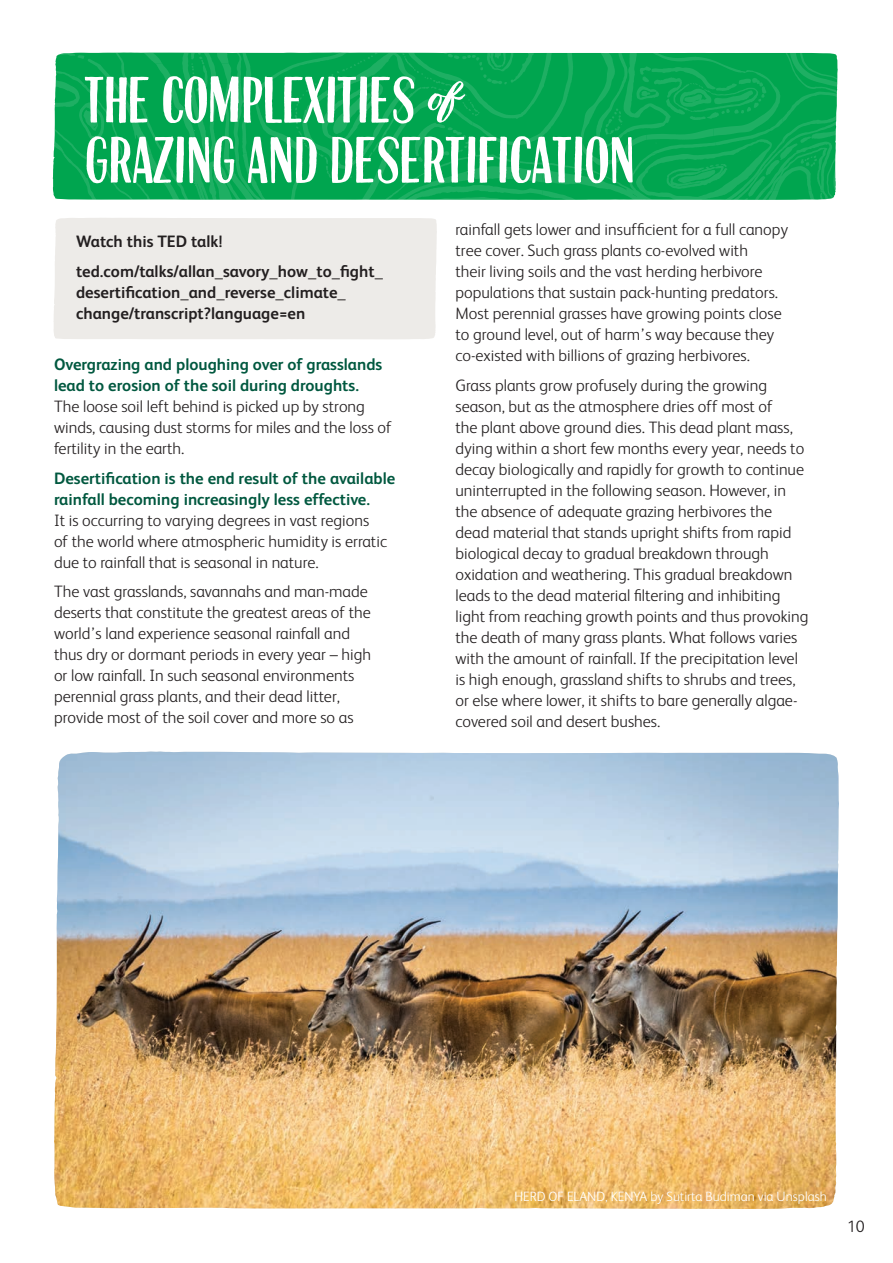
<style>
.page{position:relative;width:893px;height:1263px;background:#fff}
.page>*{position:absolute;margin:0;border:0;box-sizing:border-box;transform-origin:0 0}
.t1{font:69px/60px "Taronga Headline";color:#fff}
.t2{font:300 16.5px/21px "FS Albert";color:#231f20}
.t3{font:700 16.5px/21px "FS Albert";color:#00583f}
.t4{font:700 16.5px/29.5px "FS Albert";color:#231f20}
.t5{font:300 13.5px "FS Albert";color:#fff}
</style>
<div class="page">
<div style="left:53px;top:218px;width:384px;height:121px;background:#edebe8"></div>
<img style="left:103px;top:752px;width:736px;height:457px">
<img style="left:54px;top:751px;width:492px;height:457px">
<svg style="left:62px;top:53px;width:776px;height:147px;background:#09a855"></svg>
<svg style="left:53px;top:53px;width:285px;height:146px;background:#0aa855"></svg>
<svg style="left:428px;top:81px;width:38px;height:42px;background:#04a652"></svg>
<h1 class="t1" style="left:85px;top:70px;width:552px">THE COMPLEXITIES<br>GRAZING AND DESERTIFICATION</h1>
<p class="t2" style="left:455px;top:218px;width:334px">rainfall gets lower and insufficient for a full canopy tree cover. Such grass plants co-evolved with<br>their living soils and the vast herding herbivore populations that sustain pack-hunting predators.<br>Most perennial grasses have growing points close to ground level, out of harm’s way because they co-existed with billions of grazing herbivores.</p>
<p class="t2" style="left:455px;top:374px;width:354px">Grass plants grow profusely during the growing season, but as the atmosphere dries off most of<br>the plant above ground dies. This dead plant mass, dying within a short few months every year, needs to decay biologically and rapidly for growth to continue uninterrupted in the following season. However, in the absence of adequate grazing herbivores the dead material that stands upright shifts from rapid biological decay to gradual breakdown through oxidation and weathering. This gradual breakdown leads to the dead material filtering and inhibiting light from reaching growth points and thus provoking the death of many grass plants. What follows varies with the amount of rainfall. If the precipitation level is high enough, grassland shifts to shrubs and trees, or else where lower, it shifts to bare generally algae&shy;covered soil and desert bushes.</p>
<p class="t4" style="left:76px;top:226px;width:308px">Watch this TED talk! ted.com/talks/allan_savory_how_to_fight_</p>
<p class="t4" style="left:76px;top:281px;width:271px;line-height:21px">desertification_and_reverse_climate_ change/transcript?language=en</p>
<p class="t3" style="left:54px;top:353px;width:330px">Overgrazing and ploughing over of grasslands lead to erosion of the soil during droughts.</p>
<p class="t2" style="left:54px;top:395px;width:339px">The loose soil left behind is picked up by strong winds, causing dust storms for miles and the loss of fertility in the earth.</p>
<p class="t3" style="left:54px;top:467px;width:343px">Desertification is the end result of the available rainfall becoming increasingly less effective.</p>
<p class="t2" style="left:54px;top:509px;width:334px">It is occurring to varying degrees in vast regions of the world where atmospheric humidity is erratic due to rainfall that is seasonal in nature.</p>
<p class="t2" style="left:54px;top:580px;width:319px">The vast grasslands, savannahs and man-made deserts that constitute the greatest areas of the world’s land experience seasonal rainfall and thus dry or dormant periods in every year – high or low rainfall. In such seasonal environments perennial grass plants, and their dead litter, provide most of the soil cover and more so as</p>
<p class="t5" style="left:514px;top:1187px;width:314px">HERD OF ELAND, KENYA by Sutirta Budiman via Unsplash</p>
<p class="t2" style="left:847px;top:1215px;width:19px">10</p>
</div>
